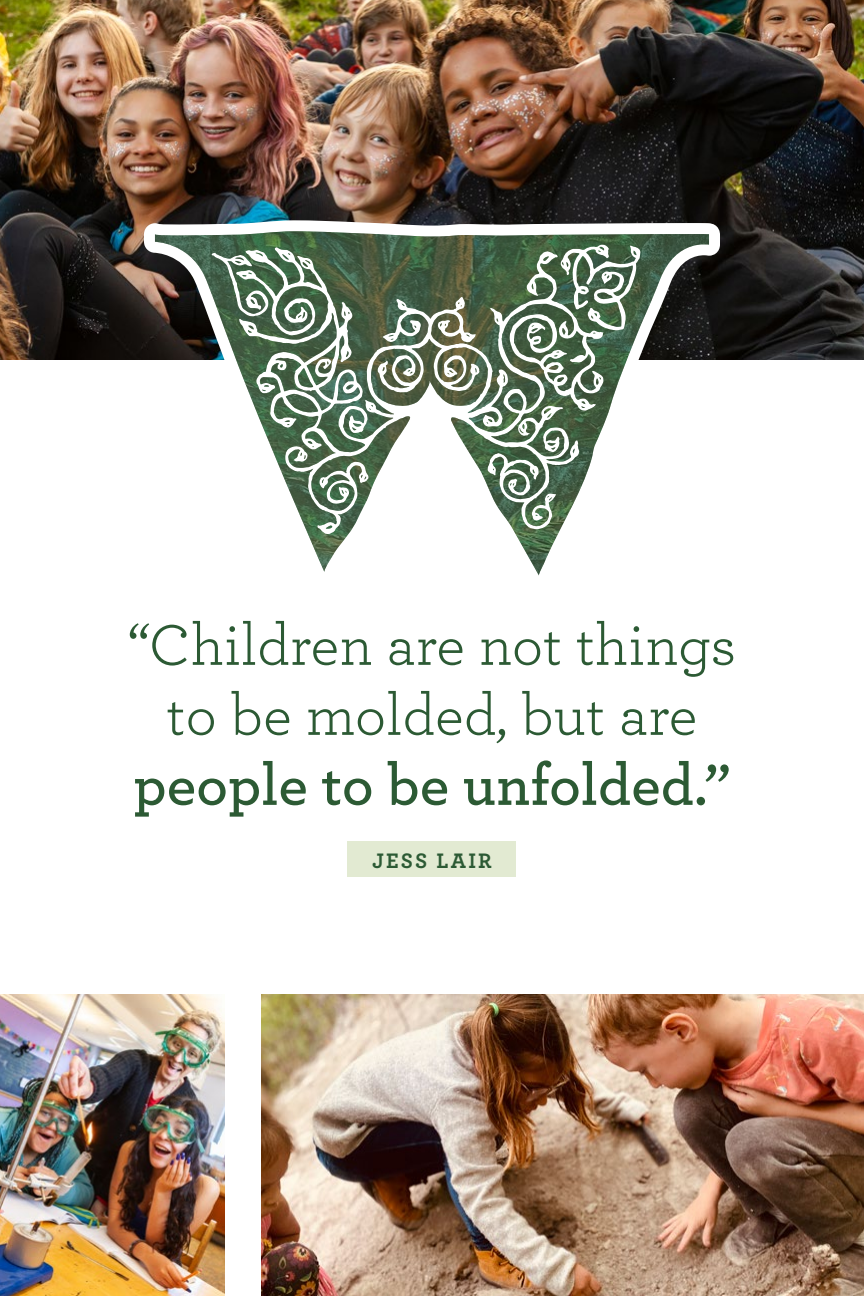
<style>
.page{position:relative;width:864px;height:1296px;background:#fff}
.page>*{position:absolute;margin:0;border:0;box-sizing:border-box;transform-origin:0 0}
.t1{font:60px/70px "Archer";color:#2c5a34;text-align:center}
.t2{font:600 60px "Archer";color:#2c5a34}
.t3{font:700 22px "Archer";letter-spacing:.1em;color:#2c5a34}
</style>
<div class="page">
<img style="left:0;top:995px;width:225px;height:301px">
<img style="left:261px;top:995px;width:603px;height:301px">
<img style="left:0;top:0;width:864px;height:360px">
<div style="left:348px;top:841px;width:168px;height:36px;background:#e2ead2"></div>
<svg style="left:144px;top:220px;width:576px;height:140px"></svg>
<svg style="left:411px;top:231px;width:298px;height:345px"></svg>
<img style="left:155px;top:231px;width:256px;height:341px">
<p class="t1" style="left:128px;top:607px;width:610px">“Children are not things to be molded, but are</p>
<p class="t2" style="left:133px;top:740px;width:599px">people to be unfolded.”</p>
<p class="t3" style="left:372px;top:843px;width:121px">JESS LAIR</p>
</div>
